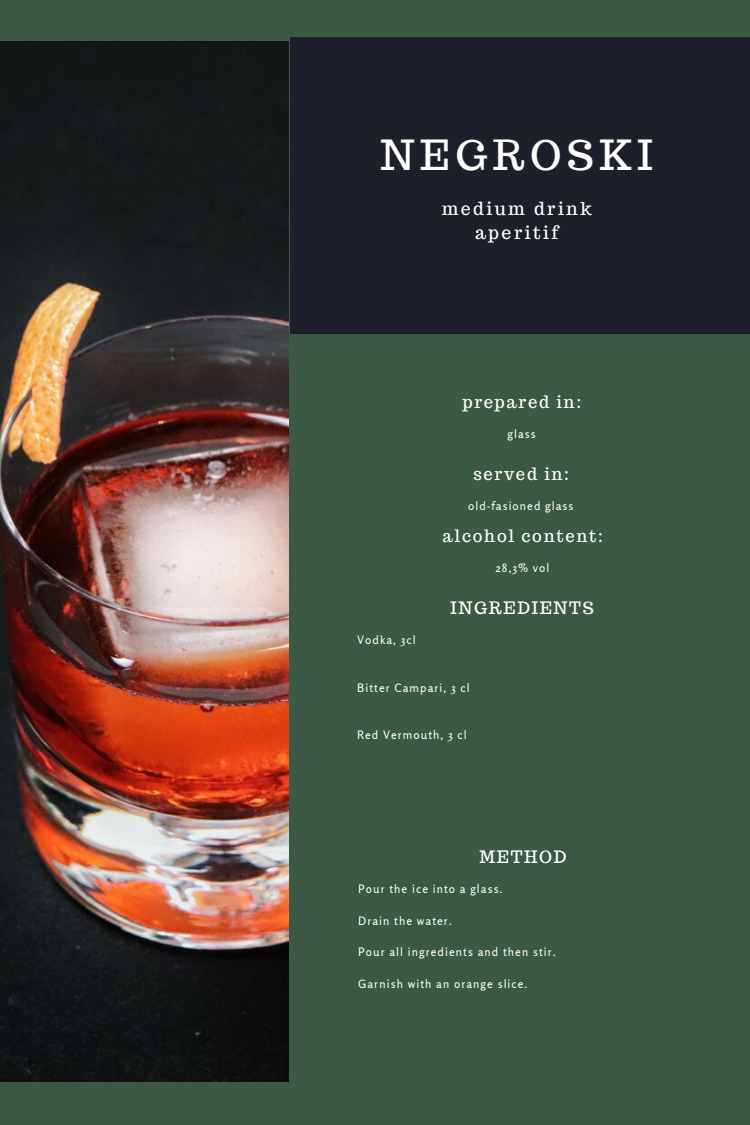
<style>
.page{position:relative;width:750px;height:1125px;background:#3b5945}
.page>*{position:absolute;margin:0;border:0;box-sizing:border-box;transform-origin:0 0}
.t1{font:40.75px "Trocchi";letter-spacing:.14em;color:#fff}
.t2{font:17.75px/23.9px "Trocchi";letter-spacing:.14em;color:#fff;text-align:center}
.t3{font:16.75px "Trocchi";letter-spacing:.1em;color:#fff}
.t4{font:11.62px "Rosario";letter-spacing:.09em;color:#fff}
</style>
<div class="page">
<div style="left:290px;top:37px;width:460px;height:297px;background:#1d1f2a"></div>
<img style="left:0;top:41px;width:288px;height:1041px">
<h1 class="t1" style="left:380px;top:129px;width:274px">NEGROSKI</h1>
<h2 class="t2" style="left:442px;top:197px;width:151px">medium drink aperitif</h2>
<h3 class="t3" style="left:463px;top:391px;width:120px">prepared in:</h3>
<p class="t4" style="left:507px;top:426px;width:30px">glass</p>
<h3 class="t3" style="left:473px;top:463px;width:97px">served in:</h3>
<p class="t4" style="left:468px;top:499px;width:107px">old-fasioned glass</p>
<h3 class="t3" style="left:443px;top:525px;width:162px">alcohol content:</h3>
<p class="t4" style="left:495px;top:560px;width:55px">28,3% vol</p>
<h3 class="t3" style="left:451px;top:597px;width:145px">INGREDIENTS</h3>
<p class="t4" style="left:357px;top:633px;width:60px">Vodka, 3cl</p>
<p class="t4" style="left:357px;top:680px;width:114px">Bitter Campari, 3 cl</p>
<p class="t4" style="left:357px;top:728px;width:111px">Red Vermouth, 3 cl</p>
<h3 class="t3" style="left:479px;top:846px;width:89px">METHOD</h3>
<p class="t4" style="left:358px;top:882px;width:146px">Pour the ice into a glass.</p>
<p class="t4" style="left:358px;top:913px;width:95px">Drain the water.</p>
<p class="t4" style="left:358px;top:945px;width:199px">Pour all ingredients and then stir.</p>
<p class="t4" style="left:358px;top:977px;width:170px">Garnish with an orange slice.</p>
</div>
